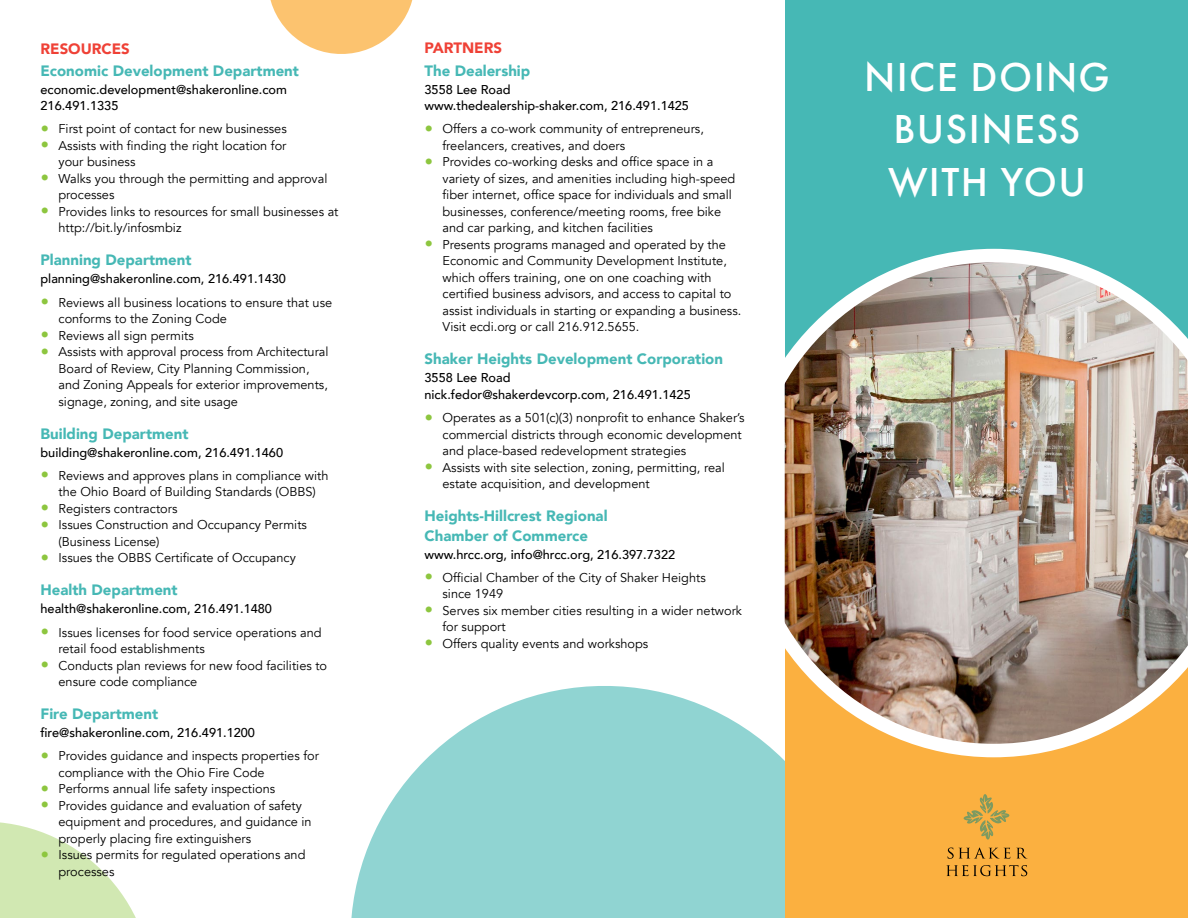
<style>
.page{position:relative;width:1188px;height:918px;background:#fff}
.page>*{position:absolute;margin:0;border:0;box-sizing:border-box;transform-origin:0 0}
.t1{font:500 42px/52.5px "Futura PT";letter-spacing:.035em;color:#fff;text-align:center}
.t2{font:900 15px/19.5px "Avenir";color:#46b8b5}
.t3{font:900 15px "Avenir";color:#ef4136}
.t4{font:12.75px/16.5px "Avenir";color:#000}
.t5{font:500 12.75px/16.5px "Avenir";color:#000}
.s1{font-family:"Museo Sans 100";font-size:22.5px;color:#8dc63f}
</style>
<div class="page">
<svg style="left:351px;top:686px;width:434px;height:232px;fill:#90d4d2"></svg>
<svg style="left:0;top:822px;width:136px;height:96px"></svg>
<svg style="left:270px;top:0;width:143px;height:54px"></svg>
<div style="left:785px;top:0;width:403px;height:415px;background:#46b8b5"></div>
<div style="left:785px;top:621px;width:403px;height:297px;background:#fbb040"></div>
<img style="left:739px;top:249px;width:449px;height:508px">
<svg style="left:948px;top:847px;width:62px;height:12px"></svg>
<svg style="left:1016px;top:848px;width:12px;height:11px"></svg>
<svg style="left:946px;top:865px;width:81px;height:11px"></svg>
<svg style="left:963px;top:794px;width:47px;height:46px"></svg>
<p class="t3" style="left:40px;top:36px;width:91px">RESOURCES</p>
<p class="t2" style="left:40px;top:60px;width:260px">Economic Development Department</p>
<p class="t5" style="left:40px;top:80px;width:248px">economic.development@shakeronline.com<br>216.491.1335</p>
<p class="t4" style="left:40px;top:121px;width:248px"><span class="s1">•</span> First point of contact for new businesses</p>
<p class="t4" style="left:59px;top:137px;width:229px;text-indent:-18px"><span class="s1">•</span> Assists with finding the right location for your business</p>
<p class="t4" style="left:59px;top:170px;width:270px;text-indent:-18px"><span class="s1">•</span> Walks you through the permitting and approval processes</p>
<p class="t4" style="left:59px;top:203px;width:282px;text-indent:-18px"><span class="s1">•</span> Provides links to resources for small businesses at http://bit.ly/infosmbiz</p>
<p class="t2" style="left:40px;top:250px;width:153px">Planning Department</p>
<p class="t5" style="left:40px;top:270px;width:247px">planning@shakeronline.com, 216.491.1430</p>
<p class="t4" style="left:59px;top:294px;width:275px;text-indent:-18px"><span class="s1">•</span> Reviews all business locations to ensure that use conforms to the Zoning Code</p>
<p class="t4" style="left:40px;top:327px;width:155px"><span class="s1">•</span> Reviews all sign permits</p>
<p class="t4" style="left:59px;top:344px;width:272px;text-indent:-18px"><span class="s1">•</span> Assists with approval process from Architectural Board of Review, City Planning Commission, and Zoning Appeals for exterior improvements, signage, zoning, and site usage</p>
<p class="t2" style="left:40px;top:423px;width:150px">Building Department</p>
<p class="t5" style="left:40px;top:443px;width:244px">building@shakeronline.com, 216.491.1460</p>
<p class="t4" style="left:40px;top:467px;width:289px;text-align:center"><span class="s1">•</span> Reviews and approves plans in compliance with the Ohio Board of Building Standards (OBBS)</p>
<p class="t4" style="left:40px;top:500px;width:138px"><span class="s1">•</span> Registers contractors</p>
<p class="t4" style="left:59px;top:517px;width:250px;text-indent:-18px"><span class="s1">•</span> Issues Construction and Occupancy Permits (Business License)</p>
<p class="t4" style="left:40px;top:550px;width:257px"><span class="s1">•</span> Issues the OBBS Certificate of Occupancy</p>
<p class="t2" style="left:40px;top:580px;width:139px">Health Department</p>
<p class="t5" style="left:40px;top:600px;width:233px">health@shakeronline.com, 216.491.1480</p>
<p class="t4" style="left:59px;top:624px;width:265px;text-indent:-18px"><span class="s1">•</span> Issues licenses for food service operations and retail food establishments</p>
<p class="t4" style="left:59px;top:657px;width:270px;text-indent:-18px"><span class="s1">•</span> Conducts plan reviews for new food facilities to ensure code compliance</p>
<p class="t2" style="left:40px;top:704px;width:119px">Fire Department</p>
<p class="t5" style="left:40px;top:724px;width:216px">fire@shakeronline.com, 216.491.1200</p>
<p class="t4" style="left:59px;top:748px;width:262px;text-indent:-18px"><span class="s1">•</span> Provides guidance and inspects properties for compliance with the Ohio Fire Code</p>
<p class="t4" style="left:40px;top:781px;width:236px"><span class="s1">•</span> Performs annual life safety inspections</p>
<p class="t4" style="left:59px;top:797px;width:255px;text-indent:-18px"><span class="s1">•</span> Provides guidance and evaluation of safety equipment and procedures, and guidance in properly placing fire extinguishers</p>
<p class="t4" style="left:59px;top:847px;width:248px;text-indent:-18px"><span class="s1">•</span> Issues permits for regulated operations and processes</p>
<p class="t3" style="left:424px;top:34px;width:79px">PARTNERS</p>
<p class="t2" style="left:424px;top:60px;width:107px">The Dealership</p>
<p class="t5" style="left:424px;top:80px;width:266px">3558 Lee Road www.thedealership-shaker.com, 216.491.1425</p>
<p class="t4" style="left:443px;top:121px;width:263px;text-indent:-18px"><span class="s1">•</span> Offers a co-work community of entrepreneurs, freelancers, creatives, and doers</p>
<p class="t4" style="left:443px;top:154px;width:294px;text-indent:-18px"><span class="s1">•</span> Provides co-working desks and office space in a variety of sizes, and amenities including high-speed fiber internet, office space for individuals and small businesses, conference/meeting rooms, free bike and car parking, and kitchen facilities</p>
<p class="t4" style="left:443px;top:236px;width:300px;text-indent:-18px"><span class="s1">•</span> Presents programs managed and operated by the Economic and Community Development Institute, which offers training, one on one coaching with certified business advisors, and access to capital to assist individuals in starting or expanding a business.<br>Visit ecdi.org or call 216.912.5655.</p>
<p class="t2" style="left:424px;top:349px;width:300px">Shaker Heights Development Corporation</p>
<p class="t5" style="left:424px;top:369px;width:268px">3558 Lee Road nick.fedor@shakerdevcorp.com, 216.491.1425</p>
<p class="t4" style="left:443px;top:410px;width:304px;text-indent:-18px"><span class="s1">•</span> Operates as a 501(c)(3) nonprofit to enhance Shaker’s commercial districts through economic development and place-based redevelopment strategies</p>
<p class="t4" style="left:443px;top:459px;width:284px;text-indent:-18px"><span class="s1">•</span> Assists with site selection, zoning, permitting, real estate acquisition, and development</p>
<p class="t2" style="left:424px;top:506px;width:185px">Heights-Hillcrest Regional<br>Chamber of Commerce</p>
<p class="t5" style="left:424px;top:545px;width:252px">www.hrcc.org, info@hrcc.org, 216.397.7322</p>
<p class="t4" style="left:443px;top:569px;width:265px;text-indent:-18px"><span class="s1">•</span> Official Chamber of the City of Shaker Heights since 1949</p>
<p class="t4" style="left:443px;top:602px;width:301px;text-indent:-18px"><span class="s1">•</span> Serves six member cities resulting in a wider network for support</p>
<p class="t4" style="left:424px;top:635px;width:225px"><span class="s1">•</span> Offers quality events and workshops</p>
<h1 class="t1" style="left:864px;top:50px;width:247px">NICE DOING<br>BUSINESS<br>WITH YOU</h1>
</div>
